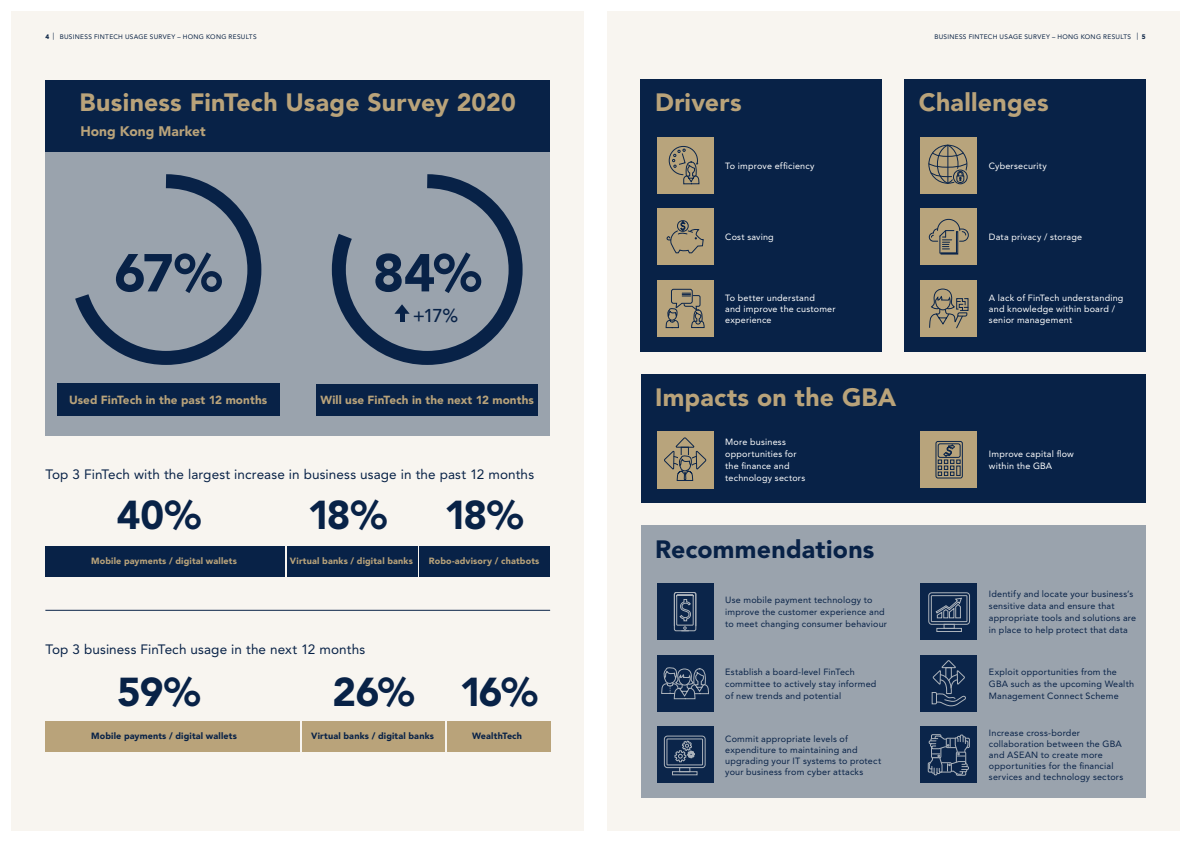
<style>
.page{position:relative;width:1191px;height:842px;background:#fff}
.page>*{position:absolute;margin:0;border:0;box-sizing:border-box;transform-origin:0 0}
.t1{font:900 52.8px "Avenir LT Std";color:#082247}
.t2{font:900 40px "Avenir LT Std";letter-spacing:-.07em;color:#082247}
.t3{font:900 24.9px "Avenir LT Std";letter-spacing:.01em;color:#b9a37a}
.t4{font:900 24.9px "Avenir LT Std";letter-spacing:.01em;color:#082247}
.t5{font:500 18.5px "Avenir LT Std";color:#082247}
.t6{font:900 13.8px "Avenir LT Std";letter-spacing:.005em;color:#b9a37a}
.t7{font:13.5px "Avenir LT Std";letter-spacing:.01em;color:#082247}
.t8{font:900 11.8px "Avenir LT Std";letter-spacing:.005em;color:#b9a37a}
.t9{font:900 11.7px "Avenir LT Std";letter-spacing:.005em;color:#b9a37a}
.t10{font:9px/12px "Avenir LT Std";letter-spacing:.02em;color:#082247}
.t11{font:9px/11px "Avenir LT Std";letter-spacing:.02em;color:#fff}
.t12{font:900 9px "Avenir LT Std";letter-spacing:.015em;color:#b9a37a}
.t13{font:900 9px "Avenir LT Std";letter-spacing:.015em;color:#082247}
.t14{font:7.2px "Avenir LT Std";color:#082247;scale:.91 1}
.t15{font:6.5px "Avenir LT Std";letter-spacing:.045em;color:#082247}
.s1{font-weight:900}
</style>
<div class="page">
<div style="left:607px;top:11px;width:572px;height:820px;background:#f8f5f0"></div>
<div style="left:11px;top:11px;width:573px;height:820px;background:#f8f5f0"></div>
<div style="left:45px;top:98px;width:505px;height:337px;background:#9aa3ad"></div>
<div style="left:45px;top:80px;width:505px;height:72px;background:#082247"></div>
<div style="left:57px;top:384px;width:222px;height:32px;background:#082247"></div>
<div style="left:317px;top:384px;width:221px;height:32px;background:#082247"></div>
<svg style="left:75px;top:174px;width:187px;height:191px"></svg>
<hr style="left:45px;top:610px;width:505px;height:1px;background:#082247">
<div style="left:45px;top:546px;width:240px;height:30px;background:#082247"></div>
<div style="left:287px;top:546px;width:130px;height:30px;background:#082247"></div>
<div style="left:420px;top:546px;width:130px;height:30px;background:#082247"></div>
<svg style="left:331px;top:174px;width:192px;height:191px"></svg>
<svg style="left:394px;top:304px;width:16px;height:18px"></svg>
<div style="left:45px;top:721px;width:254px;height:30px;background:#b9a37a"></div>
<div style="left:302px;top:721px;width:142px;height:30px;background:#b9a37a"></div>
<div style="left:447px;top:721px;width:103px;height:30px;background:#b9a37a"></div>
<div style="left:641px;top:79px;width:241px;height:272px;background:#082247"></div>
<div style="left:657px;top:137px;width:56px;height:56px;background:#b8a47c"></div>
<svg style="left:669px;top:146px;width:30px;height:38px"></svg>
<div style="left:657px;top:208px;width:56px;height:57px;background:#b8a47c"></div>
<svg style="left:666px;top:220px;width:37px;height:33px"></svg>
<div style="left:657px;top:280px;width:56px;height:57px;background:#b8a47c"></div>
<svg style="left:666px;top:289px;width:38px;height:39px"></svg>
<div style="left:904px;top:79px;width:241px;height:272px;background:#082247"></div>
<div style="left:920px;top:137px;width:57px;height:56px;background:#b8a47c"></div>
<div style="left:928px;top:145px;width:39px;height:38px;border:1px solid #0b254a;border-radius:50%"></div>
<svg style="left:951px;top:168px;width:17px;height:17px"></svg>
<svg style="left:928px;top:145px;width:38px;height:38px"></svg>
<div style="left:953px;top:170px;width:14px;height:14px;border:1px solid #0b254a;border-radius:50%"></div>
<div style="left:920px;top:208px;width:57px;height:57px;background:#b8a47c"></div>
<svg style="left:929px;top:219px;width:39px;height:35px"></svg>
<div style="left:920px;top:280px;width:57px;height:57px;background:#b8a47c"></div>
<svg style="left:929px;top:289px;width:39px;height:39px"></svg>
<div style="left:641px;top:374px;width:504px;height:129px;background:#082247"></div>
<div style="left:657px;top:432px;width:56px;height:56px;background:#b8a47c"></div>
<svg style="left:664px;top:437px;width:42px;height:44px"></svg>
<div style="left:920px;top:432px;width:57px;height:56px;background:#b8a47c"></div>
<div style="left:936px;top:441px;width:26px;height:37px;border:1px solid #0b254a;border-radius:2px"></div>
<svg style="left:938px;top:444px;width:22px;height:32px"></svg>
<div style="left:956px;top:466px;width:4px;height:10px;border:1px solid #0b254a"></div>
<div style="left:938px;top:444px;width:22px;height:13px;border:1px solid #0b254a;border-radius:2px"></div>
<div style="left:641px;top:526px;width:504px;height:272px;background:#9aa3ad"></div>
<div style="left:657px;top:583px;width:56px;height:57px;background:#0b254a"></div>
<svg style="left:674px;top:592px;width:22px;height:39px"></svg>
<div style="left:657px;top:655px;width:56px;height:56px;background:#0b254a"></div>
<svg style="left:661px;top:667px;width:48px;height:32px"></svg>
<svg style="left:657px;top:727px;width:56px;height:56px;background:#142d50"></svg>
<div style="left:667px;top:739px;width:35px;height:26px;border:1px solid #adb4bc"></div>
<div style="left:664px;top:736px;width:41px;height:32px;border:1px solid #adb4bc;border-radius:3px"></div>
<div style="left:679px;top:767px;width:11px;height:5px;border:1px solid #adb4bc"></div>
<div style="left:672px;top:771px;width:25px;height:4px;border:1px solid #adb4bc"></div>
<svg style="left:674px;top:740px;width:20px;height:25px"></svg>
<div style="left:920px;top:583px;width:57px;height:57px;background:#0b254a"></div>
<svg style="left:936px;top:598px;width:25px;height:20px"></svg>
<div style="left:931px;top:595px;width:36px;height:27px;border:1px solid #adb4bc"></div>
<div style="left:928px;top:593px;width:41px;height:31px;border:1px solid #adb4bc;border-radius:3px"></div>
<div style="left:944px;top:624px;width:10px;height:4px;border:1px solid #adb4bc"></div>
<div style="left:936px;top:628px;width:25px;height:4px;border:1px solid #adb4bc"></div>
<div style="left:920px;top:655px;width:57px;height:56px;background:#0b254a"></div>
<svg style="left:932px;top:660px;width:34px;height:46px"></svg>
<div style="left:920px;top:727px;width:57px;height:56px;background:#0b254a"></div>
<div style="left:931px;top:734px;width:10px;height:24px;border:1px solid #adb4bc"></div>
<svg style="left:928px;top:735px;width:41px;height:40px"></svg>
<p class="t15" style="left:45px;top:33px;width:213px"><span class="s1">4</span> <sup>|</sup> BUSINESS FINTECH USAGE SURVEY – HONG KONG RESULTS</p>
<p class="t14" style="left:1136px;top:31px;width:11px">| <sub>5</sub></p>
<p class="t15" style="left:934px;top:33px;width:198px">BUSINESS FINTECH USAGE SURVEY – HONG KONG RESULTS</p>
<h3 class="t3" style="left:80px;top:88px;width:438px">Business FinTech Usage Survey 2020</h3>
<h3 class="t6" style="left:80px;top:122px;width:127px">Hong Kong Market</h3>
<h1 class="t1" style="left:114px;top:241px;width:109px">67%</h1>
<h3 class="t8" style="left:69px;top:392px;width:200px">Used FinTech in the past 12 months</h3>
<h1 class="t1" style="left:373px;top:241px;width:110px">84%</h1>
<h3 class="t5" style="left:413px;top:304px;width:47px">+17%</h3>
<p class="t9" style="left:320px;top:392px;width:215px">Will use FinTech in the next 12 months</p>
<h3 class="t7" style="left:45px;top:467px;width:490px">Top 3 FinTech with the largest increase in business usage in the past 12 months</h3>
<h2 class="t2" style="left:117px;top:491px;width:86px">40%</h2>
<h2 class="t2" style="left:307px;top:491px;width:81px">18%</h2>
<h2 class="t2" style="left:444px;top:491px;width:81px">18%</h2>
<p class="t12" style="left:91px;top:556px;width:147px">Mobile payments / digital wallets</p>
<p class="t12" style="left:290px;top:556px;width:124px">Virtual banks / digital banks</p>
<p class="t12" style="left:429px;top:556px;width:112px">Robo-advisory / chatbots</p>
<h3 class="t7" style="left:45px;top:641px;width:321px">Top 3 business FinTech usage in the next 12 months</h3>
<h2 class="t2" style="left:117px;top:668px;width:85px">59%</h2>
<h2 class="t2" style="left:332px;top:668px;width:207px">26% 16%</h2>
<p class="t13" style="left:91px;top:731px;width:147px">Mobile payments / digital wallets</p>
<p class="t13" style="left:311px;top:731px;width:124px">Virtual banks / digital banks</p>
<p class="t13" style="left:472px;top:731px;width:51px">WealthTech</p>
<h3 class="t3" style="left:655px;top:88px;width:88px">Drivers</h3>
<h3 class="t3" style="left:918px;top:88px;width:132px">Challenges</h3>
<p class="t11" style="left:725px;top:160px;width:91px">To improve efficiency</p>
<p class="t11" style="left:989px;top:160px;width:59px">Cybersecurity</p>
<p class="t11" style="left:725px;top:232px;width:50px">Cost saving</p>
<p class="t11" style="left:989px;top:232px;width:95px">Data privacy / storage</p>
<p class="t11" style="left:725px;top:292px;width:112px">To better understand<br>and improve the customer experience</p>
<p class="t11" style="left:989px;top:292px;width:136px">A lack of FinTech understanding and knowledge within board / senior management</p>
<h3 class="t3" style="left:655px;top:383px;width:243px">Impacts on the GBA</h3>
<p class="t11" style="left:725px;top:436px;width:81px;line-height:12px">More business opportunities for the finance and technology sectors</p>
<p class="t11" style="left:989px;top:448px;width:86px;line-height:12px">Improve capital flow within the GBA</p>
<h3 class="t4" style="left:655px;top:534px;width:221px">Recommendations</h3>
<p class="t10" style="left:725px;top:594px;width:163px">Use mobile payment technology to improve the customer experience and to meet changing consumer behaviour</p>
<p class="t10" style="left:725px;top:665px;width:153px">Establish a board-level FinTech committee to actively stay informed of new trends and potential</p>
<p class="t10" style="left:725px;top:733px;width:157px;line-height:11px">Commit appropriate levels of expenditure to maintaining and upgrading your IT systems to protect your business from cyber attacks</p>
<p class="t10" style="left:989px;top:588px;width:149px">Identify and locate your business’s sensitive data and ensure that appropriate tools and solutions are in place to help protect that data</p>
<p class="t10" style="left:989px;top:665px;width:147px">Exploit opportunities from the<br>GBA such as the upcoming Wealth<br>Management Connect Scheme</p>
<p class="t10" style="left:989px;top:728px;width:136px;line-height:11px">Increase cross-border collaboration between the GBA and ASEAN to create more opportunities for the financial services and technology sectors</p>
</div>
